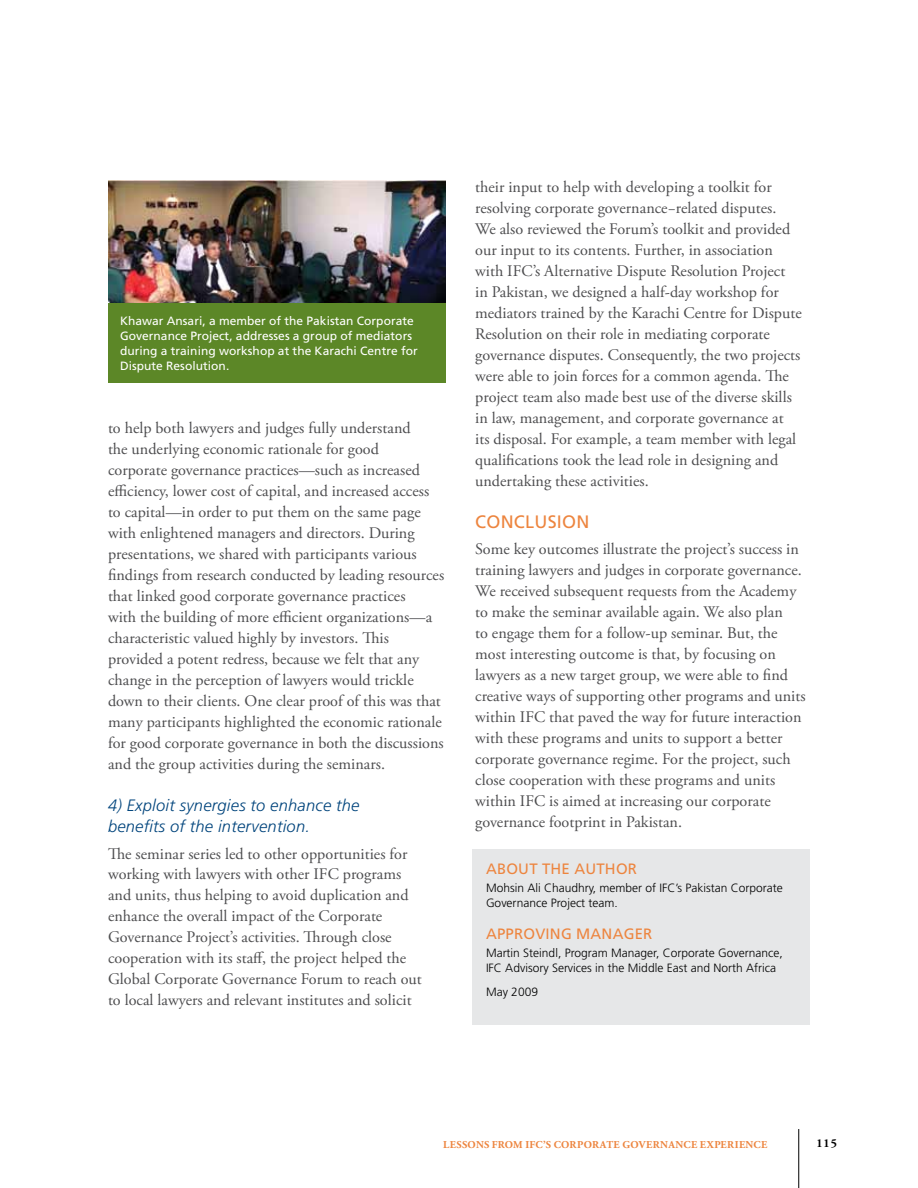
<style>
.page{position:relative;width:918px;height:1188px;background:#fff}
.page>*{position:absolute;margin:0;border:0;box-sizing:border-box;transform-origin:0 0}
.t1{font:18px "Frutiger";color:#ed853f}
.t2{font:italic 300 16.5px/21px "Frutiger";letter-spacing:.015em;color:#00447c}
.t3{font:16.2px/21px "Adobe Garamond Pro";color:#4d4d4f}
.t4{font:15px "Frutiger";letter-spacing:.015em;color:#ed853f}
.t5{font:300 12px/15px "Frutiger";color:#000}
.t6{font:12px/15px "Frutiger";letter-spacing:.005em;color:#fff}
.t7{font:700 12px "Adobe Garamond Pro";color:#000}
.t8{font:700 10.5px "Adobe Garamond Pro";letter-spacing:.06em;color:#ed853f}
</style>
<div class="page">
<hr style="left:798px;top:1129px;width:1px;height:59px;background:#000">
<div style="left:472px;top:849px;width:338px;height:176px;background:#e6e7e8"></div>
<img style="left:108px;top:181px;width:338px;height:122px">
<div style="left:108px;top:303px;width:338px;height:80px;background:#5c8727"></div>
<p class="t6" style="left:120px;top:314px;width:299px">Khawar Ansari, a member of the Pakistan Corporate Governance Project, addresses a group of mediators during a training workshop at the Karachi Centre for Dispute Resolution.</p>
<p class="t3" style="left:108px;top:418px;width:338px">to help both lawyers and judges fully understand<br>the underlying economic rationale for good<br>corporate governance practices—such as increased efficiency, lower cost of capital, and increased access to capital—in order to put them on the same page with enlightened managers and directors. During presentations, we shared with participants various findings from research conducted by leading resources that linked good corporate governance practices<br>with the building of more efficient organizations—a characteristic valued highly by investors. This provided a potent redress, because we felt that any change in the perception of lawyers would trickle down to their clients. One clear proof of this was that many participants highlighted the economic rationale for good corporate governance in both the discussions and the group activities during the seminars.</p>
<p class="t2" style="left:108px;top:795px;width:253px">4) Exploit synergies to enhance the benefits of the intervention.</p>
<p class="t3" style="left:108px;top:843px;width:315px">The seminar series led to other opportunities for working with lawyers with other IFC programs and units, thus helping to avoid duplication and enhance the overall impact of the Corporate Governance Project’s activities. Through close cooperation with its staff, the project helped the Global Corporate Governance Forum to reach out to local lawyers and relevant institutes and solicit</p>
<p class="t3" style="left:475px;top:177px;width:328px">their input to help with developing a toolkit for resolving corporate governance−related disputes.<br>We also reviewed the Forum’s toolkit and provided our input to its contents. Further, in association with IFC’s Alternative Dispute Resolution Project in Pakistan, we designed a half-day workshop for mediators trained by the Karachi Centre for Dispute Resolution on their role in mediating corporate governance disputes. Consequently, the two projects were able to join forces for a common agenda. The project team also made best use of the diverse skills in law, management, and corporate governance at its disposal. For example, a team member with legal qualifications took the lead role in designing and undertaking these activities.</p>
<p class="t1" style="left:475px;top:511px;width:24px">Conclusion</p>
<p class="t3" style="left:475px;top:539px;width:332px">Some key outcomes illustrate the project’s success in training lawyers and judges in corporate governance.<br>We received subsequent requests from the Academy to make the seminar available again. We also plan<br>to engage them for a follow-up seminar. But, the most interesting outcome is that, by focusing on lawyers as a new target group, we were able to find creative ways of supporting other programs and units within IFC that paved the way for future interaction with these programs and units to support a better corporate governance regime. For the project, such close cooperation with these programs and units within IFC is aimed at increasing our corporate governance footprint in Pakistan.</p>
<p class="t4" style="left:486px;top:860px;width:22px">About</p>
<p class="t4" style="left:542px;top:860px;width:97px">the Author</p>
<p class="t5" style="left:486px;top:880px;width:298px">Mohsin Ali Chaudhry, member of IFC’s Pakistan Corporate<br>Governance Project team.</p>
<p class="t4" style="left:486px;top:925px;width:48px">Approvin</p>
<p class="t4" style="left:561px;top:925px;width:28px">g Mana</p>
<p class="t4" style="left:624px;top:925px;width:30px">ger</p>
<p class="t5" style="left:486px;top:946px;width:298px">Martin Steindl, Program Manager, Corporate Governance,<br>IFC Advisory Services in the Middle East and North Africa</p>
<p class="t5" style="left:486px;top:984px;width:54px">May 2009</p>
<p class="t8" style="left:443px;top:1139px;width:324px">LESSONS FROM IFC’S CORPORATE GOVERNANCE EXPERIENCE</p>
<p class="t7" style="left:816px;top:1136px;width:22px">115</p>
</div>
